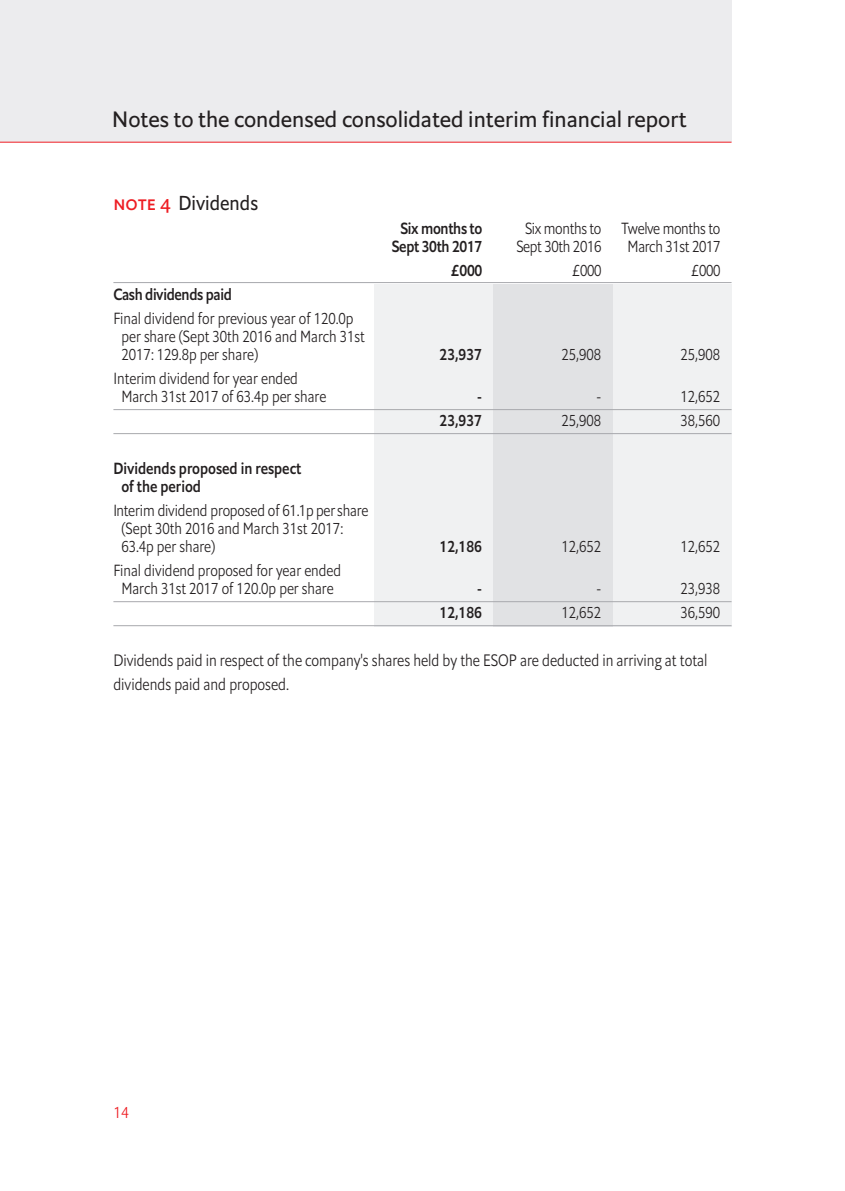
<style>
.page{position:relative;width:845px;height:1191px;background:#fff}
.page>*{position:absolute;margin:0;border:0;box-sizing:border-box;transform-origin:0 0}
.BODY_TEXT{font:22px "Econ Sans Reg";color:#231f20}
.BODY_TEXT-2{font:20px "Econ Sans Cnd Reg";color:#231f20}
.TABLE_BODY{font:16.4px "Econ Sans Cnd Lig";color:#231f20;scale:.95 1}
.TABLE_BODY-2{font:16px "Econ Sans Cnd Lig";color:#231f20;scale:.95 1}
.TABLE_BODY-3{font:16px "Econ Sans Cnd Med";color:#231f20;scale:.95 1}
.TABLE_HEAD{font:16px "Econ Sans Cnd Lig";letter-spacing:-.02em;color:#231f20;scale:.95 1}
.TABLE_HEAD-2{font:16px "Econ Sans Cnd Med";letter-spacing:-.02em;color:#231f20;scale:.95 1}
.t1{font:16px "Econ Sans Cnd Lig";color:#ee1d23}
.s1{font-family:"Econ Sans Reg SC";color:#ee1d23}
</style>
<div class="page">
<div style="left:374px;top:283px;width:357px;height:343px;background:#f0f1f2"></div>
<div style="left:493px;top:283px;width:119px;height:343px;background:#e1e2e4"></div>
<hr style="left:113px;top:282px;width:618px;height:1px;background:#a8a9ad">
<hr style="left:113px;top:409px;width:618px;height:1px;background:#a8a9ad">
<hr style="left:113px;top:433px;width:618px;height:1px;background:#a8a9ad">
<hr style="left:113px;top:601px;width:618px;height:1px;background:#a8a9ad">
<hr style="left:113px;top:625px;width:618px;height:1px;background:#a8a9ad">
<div style="left:0;top:0;width:731px;height:142px;background:#ececee"></div>
<hr style="left:0;top:142px;width:731px;height:1px;background:#ee1d23">
<p class="BODY_TEXT" style="left:112px;top:105px;width:576px">Notes to the condensed consolidated interim financial report</p>
<p class="BODY_TEXT-2" style="left:113px;top:190px;width:146px"><span class="s1">note 4</span> Dividends</p>
<p class="TABLE_HEAD-2" style="left:400px;top:218px;width:88px">Six months to</p>
<p class="TABLE_HEAD" style="left:525px;top:218px;width:207px">Six months to Twelve months to</p>
<p class="TABLE_HEAD-2" style="left:392px;top:236px;width:97px">Sept 30th 2017</p>
<p class="TABLE_HEAD" style="left:516px;top:236px;width:91px">Sept 30th 2016</p>
<p class="TABLE_HEAD" style="left:627px;top:236px;width:99px">March 31st 2017</p>
<p class="TABLE_HEAD-2" style="left:450px;top:260px;width:35px">£000</p>
<p class="TABLE_HEAD" style="left:572px;top:260px;width:33px">£000</p>
<p class="TABLE_HEAD" style="left:691px;top:260px;width:33px">£000</p>
<p class="TABLE_HEAD-2" style="left:113px;top:284px;width:126px">Cash dividends paid</p>
<p class="TABLE_BODY-2" style="left:113px;top:308px;width:254px">Final dividend for previous year of 120.0p</p>
<p class="TABLE_BODY-2" style="left:121px;top:326px;width:258px">per share (Sept 30th 2016 and March 31st</p>
<p class="TABLE_BODY-2" style="left:121px;top:344px;width:145px">2017: 129.8p per share)</p>
<p class="TABLE_BODY-3" style="left:439px;top:344px;width:46px">23,937</p>
<p class="TABLE_BODY-2" style="left:561px;top:344px;width:43px">25,908</p>
<p class="TABLE_BODY-2" style="left:680px;top:344px;width:43px">25,908</p>
<p class="TABLE_BODY-2" style="left:113px;top:368px;width:196px">Interim dividend for year ended</p>
<p class="TABLE_BODY-2" style="left:121px;top:386px;width:217px">March 31st 2017 of 63.4p per share</p>
<p class="TABLE_BODY-3" style="left:477px;top:386px;width:7px">-</p>
<p class="TABLE_BODY-2" style="left:596px;top:386px;width:7px">-</p>
<p class="TABLE_BODY-2" style="left:680px;top:386px;width:43px">12,652</p>
<p class="TABLE_BODY-3" style="left:439px;top:410px;width:46px">23,937</p>
<p class="TABLE_BODY-2" style="left:561px;top:410px;width:43px">25,908</p>
<p class="TABLE_BODY-2" style="left:680px;top:410px;width:43px">38,560</p>
<p class="TABLE_BODY-3" style="left:113px;top:458px;width:199px">Dividends proposed in respect</p>
<p class="TABLE_BODY-3" style="left:121px;top:476px;width:85px">of the period</p>
<p class="TABLE_BODY-2" style="left:113px;top:500px;width:270px">Interim dividend proposed of 61.1p per share</p>
<p class="TABLE_BODY-2" style="left:121px;top:518px;width:235px">(Sept 30th 2016 and March 31st 2017:</p>
<p class="TABLE_BODY-2" style="left:121px;top:536px;width:100px">63.4p per share)</p>
<p class="TABLE_BODY-3" style="left:439px;top:536px;width:46px">12,186</p>
<p class="TABLE_BODY-2" style="left:561px;top:536px;width:43px">12,652</p>
<p class="TABLE_BODY-2" style="left:680px;top:536px;width:43px">12,652</p>
<p class="TABLE_BODY-2" style="left:113px;top:560px;width:241px">Final dividend proposed for year ended</p>
<p class="TABLE_BODY-2" style="left:121px;top:578px;width:225px">March 31st 2017 of 120.0p per share</p>
<p class="TABLE_BODY-3" style="left:477px;top:578px;width:7px">-</p>
<p class="TABLE_BODY-2" style="left:596px;top:578px;width:7px">-</p>
<p class="TABLE_BODY-2" style="left:680px;top:578px;width:43px">23,938</p>
<p class="TABLE_BODY-3" style="left:439px;top:602px;width:46px">12,186</p>
<p class="TABLE_BODY-2" style="left:561px;top:602px;width:43px">12,652</p>
<p class="TABLE_BODY-2" style="left:680px;top:602px;width:43px">36,590</p>
<p class="TABLE_BODY" style="left:113px;top:650px;width:627px">Dividends paid in respect of the company's shares held by the ESOP are deducted in arriving at total</p>
<p class="TABLE_BODY" style="left:113px;top:674px;width:186px">dividends paid and proposed.</p>
<p class="t1" style="left:113px;top:1102px;width:17px">14</p>
</div>
